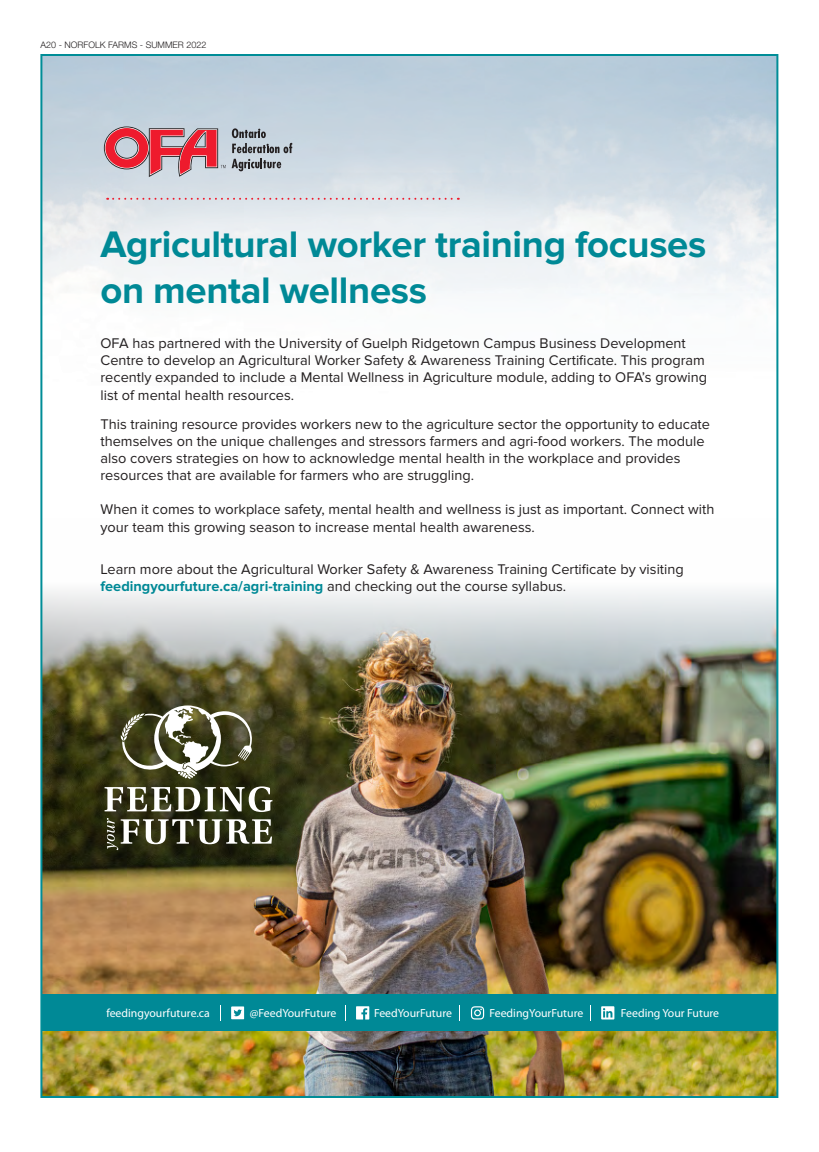
<style>
.page{position:relative;width:819px;height:1152px;background:#fff}
.page>*{position:absolute;margin:0;border:0;box-sizing:border-box;transform-origin:0 0}
.t1{font:700 38.3px/46.2px "Proxima Nova";letter-spacing:-.01em;color:#008996}
.t2{font:14.5px/17.2px "Proxima Nova";color:#231f20}
.t3{font:11.8px "Myriad Pro";color:#fff}
.t4{font:300 9px "Helvetica Neue";color:#231f20}
.s1{font-weight:700;color:#008996}
</style>
<div class="page">
<img style="left:43px;top:590px;width:732px;height:505px">
<img style="left:43px;top:57px;width:732px;height:242px">
<svg style="left:232px;top:128px;width:60px;height:43px;background:#a0a9b1"></svg>
<svg style="left:104px;top:126px;width:122px;height:51px;background:#cd7e8a"></svg>
<div style="left:41px;top:994px;width:736px;height:37px;background:#008996"></div>
<svg style="left:220px;top:1005px;width:1px;height:15px"></svg>
<svg style="left:231px;top:1006px;width:13px;height:14px"></svg>
<svg style="left:345px;top:1005px;width:1px;height:15px"></svg>
<svg style="left:356px;top:1006px;width:13px;height:14px"></svg>
<svg style="left:590px;top:1005px;width:1px;height:15px"></svg>
<svg style="left:471px;top:1006px;width:13px;height:14px"></svg>
<svg style="left:601px;top:1006px;width:13px;height:14px"></svg>
<svg style="left:105px;top:786px;width:167px;height:26px"></svg>
<svg style="left:107px;top:818px;width:165px;height:32px"></svg>
<svg style="left:121px;top:705px;width:131px;height:74px"></svg>
<svg style="left:107px;top:198px;width:352px;height:2px"></svg>
<p class="t4" style="left:41px;top:39px;width:167px">A20 - NORFOLK FARMS - SUMMER 2022</p>
<p class="t1" style="left:101px;top:222px;width:607px">Agricultural worker training focuses on mental wellness</p>
<p class="t2" style="left:101px;top:335px;width:608px">OFA has partnered with the University of Guelph Ridgetown Campus Business Development Centre to develop an Agricultural Worker Safety &amp; Awareness Training Certificate. This program recently expanded to include a Mental Wellness in Agriculture module, adding to OFA’s growing list of mental health resources.</p>
<p class="t2" style="left:101px;top:415px;width:611px">This training resource provides workers new to the agriculture sector the opportunity to educate themselves on the unique challenges and stressors farmers and agri-food workers. The module also covers strategies on how to acknowledge mental health in the workplace and provides resources that are available for farmers who are struggling.</p>
<p class="t2" style="left:101px;top:501px;width:615px">When it comes to workplace safety, mental health and wellness is just as important. Connect with your team this growing season to increase mental health awareness.</p>
<p class="t2" style="left:101px;top:560px;width:585px">Learn more about the Agricultural Worker Safety &amp; Awareness Training Certificate by visiting <span class="s1">feedingyourfuture.ca/agri-training</span> and checking out the course syllabus.</p>
<p class="t3" style="left:106px;top:1006px;width:105px">feedingyourfuture.ca</p>
<p class="t3" style="left:250px;top:1006px;width:88px">@FeedYourFuture</p>
<p class="t3" style="left:374px;top:1006px;width:79px">FeedYourFuture</p>
<p class="t3" style="left:489px;top:1006px;width:95px">FeedingYourFuture</p>
<p class="t3" style="left:621px;top:1006px;width:100px">Feeding Your Future</p>
</div>
